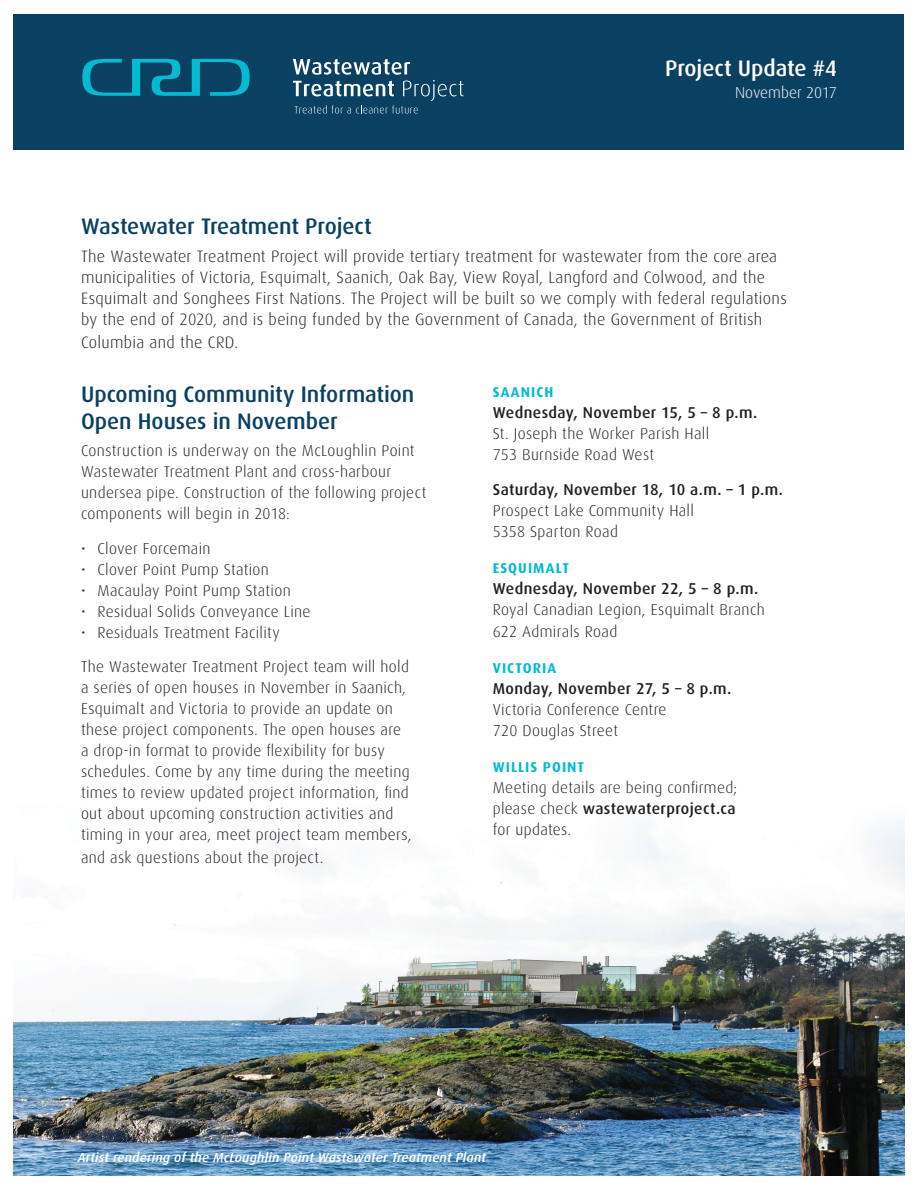
<style>
.page{position:relative;width:918px;height:1188px;background:#fff}
.page>*{position:absolute;margin:0;border:0;box-sizing:border-box;transform-origin:0 0}
.t1{font:500 22.5px/27px "Dax OT";letter-spacing:-.005em;color:#0a4162}
.t2{font:500 22.5px "Dax OT";letter-spacing:-.005em;color:#fff}
.t3{font:300 16.5px/21px "Dax OT";letter-spacing:.02em;color:#231f20}
.t4{font:300 15.75px/21px "Dax OT";letter-spacing:.02em;color:#231f20}
.t5{font:500 15.75px "Dax OT";letter-spacing:.025em;color:#231f20}
.t6{font:300 15.75px "Dax OT";letter-spacing:-.005em;color:#fff}
.t7{font:700 14.25px "Dax OT";letter-spacing:.075em;color:#03bad1}
.t8{font:italic 500 13.2px "Dax OT";letter-spacing:.01em;color:#fff}
.s1{font-weight:500}
</style>
<div class="page">
<div style="left:14px;top:14px;width:890px;height:136px;background:#0a4162"></div>
<svg style="left:82px;top:59px;width:168px;height:37px"></svg>
<svg style="left:293px;top:59px;width:170px;height:55px"></svg>
<img style="left:14px;top:823px;width:890px;height:353px">
<h1 class="t2" style="left:665px;top:46px;width:173px">Project Update #4</h1>
<p class="t6" style="left:735px;top:77px;width:103px">November 2017</p>
<h1 class="t1" style="left:81px;top:209px;width:292px">Wastewater Treatment Project</h1>
<p class="t3" style="left:81px;top:243px;width:707px">The Wastewater Treatment Project will provide tertiary treatment for wastewater from the core area municipalities of Victoria, Esquimalt, Saanich, Oak Bay, View Royal, Langford and Colwood, and the Esquimalt and Songhees First Nations. The Project will be built so we comply with federal regulations by the end of 2020, and is being funded by the Government of Canada, the Government of British</p>
<p class="t3" style="left:81px;top:328px;width:159px">Columbia and the CRD.</p>
<h1 class="t1" style="left:81px;top:376px;width:335px">Upcoming Community Information<br>Open Houses in November</h1>
<p class="t4" style="left:81px;top:438px;width:347px">Construction is underway on the McLoughlin Point Wastewater Treatment Plant and cross-harbour undersea pipe. Construction of the following project components will begin in 2018:</p>
<p class="t4" style="left:81px;top:535px;width:131px">• Clover Forcemain</p>
<p class="t4" style="left:81px;top:556px;width:189px">• Clover Point Pump Station</p>
<p class="t4" style="left:81px;top:577px;width:211px">• Macaulay Point Pump Station</p>
<p class="t4" style="left:81px;top:598px;width:231px">• Residual Solids Conveyance Line</p>
<p class="t4" style="left:81px;top:612px;width:330px;line-height:34.5px">• Residuals Treatment Facility<br>The Wastewater Treatment Project team will hold</p>
<p class="t4" style="left:81px;top:675px;width:332px">a series of open houses in November in Saanich, Esquimalt and Victoria to provide an update on these project components. The open houses are a drop-in format to provide flexibility for busy schedules. Come by any time during the meeting times to review updated project information, find out about upcoming construction activities and timing in your area, meet project team members,</p>
<p class="t4" style="left:81px;top:844px;width:244px">and ask questions about the project.</p>
<p class="t7" style="left:493px;top:379px;width:62px">SAANICH</p>
<p class="t5" style="left:493px;top:398px;width:266px">Wednesday, November 15, 5 – 8 p.m.</p>
<p class="t4" style="left:493px;top:420px;width:218px">St. Joseph the Worker Parish Hall<br>753 Burnside Road West</p>
<p class="t5" style="left:493px;top:474px;width:292px">Saturday, November 18, 10 a.m. – 1 p.m.</p>
<p class="t4" style="left:493px;top:497px;width:203px">Prospect Lake Community Hall<br>5358 Sparton Road</p>
<p class="t7" style="left:493px;top:554px;width:78px">ESQUIMALT</p>
<p class="t5" style="left:493px;top:573px;width:267px">Wednesday, November 22, 5 – 8 p.m.</p>
<p class="t4" style="left:493px;top:595px;width:274px;line-height:22.5px">Royal Canadian Legion, Esquimalt Branch<br>622 Admirals Road</p>
<p class="t7" style="left:493px;top:655px;width:65px">VICTORIA</p>
<p class="t5" style="left:493px;top:674px;width:240px">Monday, November 27, 5 – 8 p.m.</p>
<p class="t4" style="left:493px;top:696px;width:175px">Victoria Conference Centre<br>720 Douglas Street</p>
<p class="t7" style="left:493px;top:754px;width:93px">WILLIS POINT</p>
<p class="t4" style="left:493px;top:774px;width:246px;text-align:justify">Meeting details are being confirmed; please check <span class="s1">wastewaterproject.ca </span>for updates.</p>
<p class="t8" style="left:78px;top:1145px;width:410px">Artist rendering of the McLoughlin Point Wastewater Treatment Plant</p>
</div>
